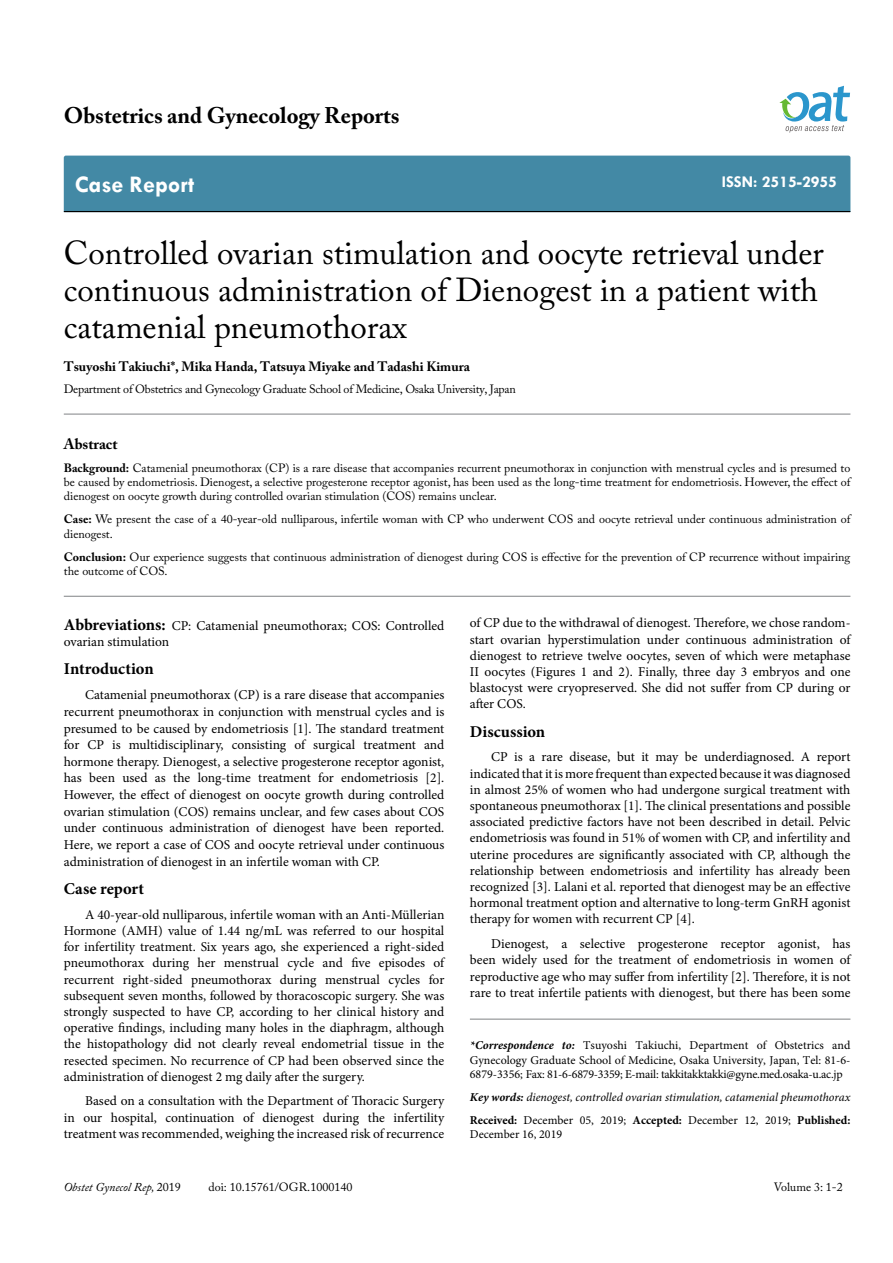
<style>
.page{position:relative;width:893px;height:1263px;background:#fff}
.page>*{position:absolute;margin:0;border:0;box-sizing:border-box;transform-origin:0 0}
.t1{font:33px/37.5px "Adobe Caslon Pro";color:#000}
.t2{font:700 24px "Tw Cen";color:#fff}
.t3{font:700 22.5px "Adobe Caslon Pro";color:#000}
.t4{font:700 16.5px "Minion Pro";letter-spacing:.005em;color:#000}
.t5{font:700 16.5px "Tw Cen";color:#fff}
.t6{font:700 15px "Adobe Caslon Pro";color:#000}
.t7{font:13.5px/16.2px "Minion Pro";color:#000;text-align:justify}
.t8{font:700 13.5px "Adobe Caslon Pro";color:#000}
.t9{font:12px/14.4px "Adobe Caslon Pro";color:#000}
.t10{font:12px/14.4px "Minion Pro";letter-spacing:-.02em;color:#000;text-align:justify}
.t11{font:italic 12px/23px "Minion Pro";color:#000}
.t12{font:12px "Adobe Caslon Pro";letter-spacing:-.02em;color:#000}
.t13{font:italic 12px "Adobe Caslon Pro";color:#000}
.t14{font:12px "Minion Pro";color:#000}
.s1{font-weight:700}
.s2{font-weight:700;font-size:16.5px}
.s3{font-weight:700;font-style:italic}
.s4{font-weight:700;font-style:normal}
.s5{font-style:normal}
</style>
<div class="page">
<div style="left:64px;top:156px;width:786px;height:55px;background:#4389a5"></div>
<hr style="left:64px;top:211px;width:786px;height:1px;background:#000">
<svg style="left:779px;top:86px;width:71px;height:47px"></svg>
<hr style="left:64px;top:414px;width:786px;height:1px;background:#808285">
<hr style="left:64px;top:596px;width:786px;height:1px;background:#808285">
<hr style="left:470px;top:1019px;width:380px;height:1px;background:#808285">
<h3 class="t3" style="left:64px;top:102px;width:337px">Obstetrics and Gynecology Reports</h3>
<h2 class="t2" style="left:75px;top:170px;width:121px">Case Report</h2>
<p class="t5" style="left:722px;top:172px;width:117px">ISSN: 2515-2955</p>
<h1 class="t1" style="left:64px;top:233px;width:761px">Controlled ovarian stimulation and oocyte retrieval under continuous administration of Dienogest in a patient with catamenial pneumothorax</h1>
<p class="t8" style="left:64px;top:358px;width:408px">Tsuyoshi Takiuchi*, Mika Handa, Tatsuya Miyake and Tadashi Kimura</p>
<p class="t12" style="left:64px;top:382px;width:453px">Department of Obstetrics and Gynecology Graduate School of Medicine, Osaka University, Japan</p>
<p class="t6" style="left:64px;top:435px;width:55px">Abstract</p>
<p class="t9" style="left:64px;top:460px;width:788px;text-align:justify"><span class="s1">Background:</span> Catamenial pneumothorax (CP) is a rare disease that accompanies recurrent pneumothorax in conjunction with menstrual cycles and is presumed to be caused by endometriosis. Dienogest, a selective progesterone receptor agonist, has been used as the long-time treatment for endometriosis. However, the effect of dienogest on oocyte growth during controlled ovarian stimulation (COS) remains unclear.</p>
<p class="t9" style="left:64px;top:512px;width:788px"><span class="s1">Case:</span> We present the case of a 40-year-old nulliparous, infertile woman with CP who underwent COS and oocyte retrieval under continuous administration of dienogest.</p>
<p class="t9" style="left:64px;top:549px;width:788px"><span class="s1">Conclusion:</span> Our experience suggests that continuous administration of dienogest during COS is effective for the prevention of CP recurrence without impairing the outcome of COS.</p>
<p class="t7" style="left:64px;top:617px;width:382px"><span class="s2">Abbreviations:</span> CP: Catamenial pneumothorax; COS: Controlled ovarian stimulation</p>
<p class="t4" style="left:64px;top:657px;width:91px">Introduction</p>
<p class="t7" style="left:64px;top:687px;width:382px;line-height:16.6px;text-indent:21px">Catamenial pneumothorax (CP) is a rare disease that accompanies recurrent pneumothorax in conjunction with menstrual cycles and is presumed to be caused by endometriosis [1]. The standard treatment for CP is multidisciplinary, consisting of surgical treatment and hormone therapy. Dienogest, a selective progesterone receptor agonist, has been used as the long-time treatment for endometriosis [2].<br>However, the effect of dienogest on oocyte growth during controlled ovarian stimulation (COS) remains unclear, and few cases about COS under continuous administration of dienogest have been reported.<br>Here, we report a case of COS and oocyte retrieval under continuous administration of dienogest in an infertile woman with CP.</p>
<p class="t4" style="left:64px;top:877px;width:82px">Case report</p>
<p class="t7" style="left:64px;top:906px;width:382px;text-indent:21px">A 40-year-old nulliparous, infertile woman with an Anti-Müllerian Hormone (AMH) value of 1.44 ng/mL was referred to our hospital for infertility treatment. Six years ago, she experienced a right-sided pneumothorax during her menstrual cycle and five episodes of recurrent right-sided pneumothorax during menstrual cycles for subsequent seven months, followed by thoracoscopic surgery. She was strongly suspected to have CP, according to her clinical history and operative findings, including many holes in the diaphragm, although the histopathology did not clearly reveal endometrial tissue in the resected specimen. No recurrence of CP had been observed since the administration of dienogest 2 mg daily after the surgery.</p>
<p class="t7" style="left:64px;top:1093px;width:382px;text-indent:21px">Based on a consultation with the Department of Thoracic Surgery in our hospital, continuation of dienogest during the infertility treatment was recommended, weighing the increased risk of recurrence</p>
<p class="t7" style="left:470px;top:615px;width:382px">of CP due to the withdrawal of dienogest. Therefore, we chose random&shy;start ovarian hyperstimulation under continuous administration of dienogest to retrieve twelve oocytes, seven of which were metaphase II oocytes (Figures 1 and 2). Finally, three day 3 embryos and one blastocyst were cryopreserved. She did not suffer from CP during or after COS.</p>
<p class="t4" style="left:470px;top:720px;width:77px">Discussion</p>
<p class="t7" style="left:470px;top:749px;width:382px;text-indent:21px">CP is a rare disease, but it may be underdiagnosed. A report indicated that it is more frequent than expected because it was diagnosed in almost 25% of women who had undergone surgical treatment with spontaneous pneumothorax [1]. The clinical presentations and possible associated predictive factors have not been described in detail. Pelvic endometriosis was found in 51% of women with CP, and infertility and uterine procedures are significantly associated with CP, although the relationship between endometriosis and infertility has already been recognized [3]. Lalani et al. reported that dienogest may be an effective hormonal treatment option and alternative to long-term GnRH agonist therapy for women with recurrent CP [4].</p>
<p class="t7" style="left:470px;top:936px;width:382px;text-indent:21px">Dienogest, a selective progesterone receptor agonist, has been widely used for the treatment of endometriosis in women of reproductive age who may suffer from infertility [2]. Therefore, it is not rare to treat infertile patients with dienogest, but there has been some</p>
<p class="t10" style="left:470px;top:1038px;width:382px"><span class="s3">*Correspondence to:</span> Tsuyoshi Takiuchi, Department of Obstetrics and Gynecology Graduate School of Medicine, Osaka University, Japan, Tel: 81-6- 6879-3356; Fax: 81-6-6879-3359; E-mail: takkitakktakki@gyne.med.osaka-u.ac.jp</p>
<p class="t11" style="left:470px;top:1085px;width:382px"><span class="s1">Key words:</span> dienogest, controlled ovarian stimulation, catamenial pheumothorax<br><span class="s4">Received:</span> <span class="s5">December 05, 2019;</span> <span class="s4">Accepted:</span> <span class="s5">December 12, 2019;</span> <span class="s4">Published:</span></p>
<p class="t14" style="left:470px;top:1126px;width:94px">December 16, 2019</p>
<p class="t13" style="left:64px;top:1180px;width:119px">Obstet Gynecol Rep, <span class="s5">2019</span></p>
<p class="t9" style="left:208px;top:1180px;width:145px">doi: 10.15761/OGR.1000140</p>
<p class="t9" style="left:774px;top:1180px;width:71px">Volume 3: 1-2</p>
</div>
